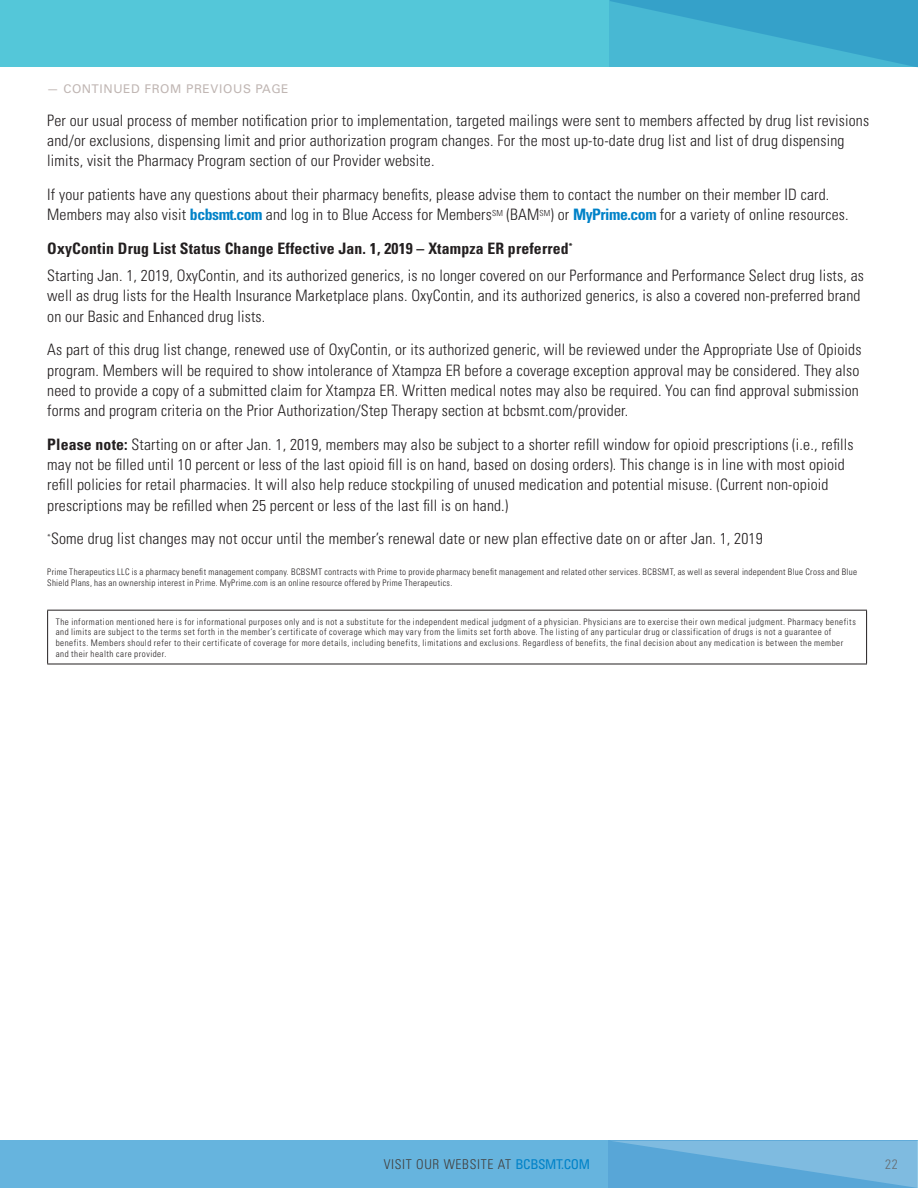
<style>
.page{position:relative;width:918px;height:1188px;background:#fff}
.page>*{position:absolute;margin:0;border:0;box-sizing:border-box;transform-origin:0 0}
.BODY{font:300 condensed 15.75px/20.2px "Univers LT Std";letter-spacing:.01em;color:#231f20}
.BODY-2{font:700 condensed 15.75px "Univers LT Std";letter-spacing:.01em;color:#231f20}
.t1{font:300 condensed 13.5px "Univers LT Std";letter-spacing:.05em;color:#413e3c}
.BODY-3{font:12px "Univers LT Std";letter-spacing:.05em;color:#c0b6b3}
.FOOTNOTES{font:300 condensed 9px/10.8px "Univers LT Std";letter-spacing:.05em;color:#231f20}
.s1{font-weight:700;color:#0082c8}
.s2{font-weight:700}
.s3{font-weight:400;color:#0082c8}
</style>
<div class="page">
<div style="left:0;top:1141px;width:918px;height:47px;background:#66b4de"></div>
<div style="left:0;top:0;width:918px;height:67px;background:#54c7d9"></div>
<svg style="left:610px;top:0;width:308px;height:68px"></svg>
<svg style="left:609px;top:1141px;width:308px;height:47px;fill:#60aad9"></svg>
<hr style="left:47px;top:610px;width:820px;height:1px;background:#231f20">
<hr style="left:47px;top:664px;width:820px;height:1px;background:#231f20">
<hr style="left:47px;top:611px;width:1px;height:53px;background:#231f20">
<hr style="left:866px;top:611px;width:1px;height:53px;background:#231f20">
<p class="BODY-3" style="left:47px;top:81px;width:243px">— CONTINUED FROM PREVIOUS PAGE</p>
<p class="BODY" style="left:47px;top:110px;width:823px">Per our usual process of member notification prior to implementation, targeted mailings were sent to members affected by drug list revisions and/or exclusions, dispensing limit and prior authorization program changes. For the most up-to-date drug list and list of drug dispensing limits, visit the Pharmacy Program section of our Provider website.</p>
<p class="BODY" style="left:47px;top:184px;width:803px">If your patients have any questions about their pharmacy benefits, please advise them to contact the number on their member ID card.<br>Members may also visit <span class="s1">bcbsmt.com</span> and log in to Blue Access for Members<sup>SM</sup> (BAM<sup>SM</sup>) or <span class="s1">MyPrime.com</span> for a variety of online resources.</p>
<p class="BODY-2" style="left:47px;top:239px;width:527px">OxyContin Drug List Status Change Effective Jan. 1, 2019 – Xtampza ER preferred<sup>*</sup></p>
<p class="BODY" style="left:47px;top:265px;width:818px">Starting Jan. 1, 2019, OxyContin, and its authorized generics, is no longer covered on our Performance and Performance Select drug lists, as well as drug lists for the Health Insurance Marketplace plans. OxyContin, and its authorized generics, is also a covered non-preferred brand on our Basic and Enhanced drug lists.</p>
<p class="BODY" style="left:47px;top:340px;width:816px">As part of this drug list change, renewed use of OxyContin, or its authorized generic, will be reviewed under the Appropriate Use of Opioids program. Members will be required to show intolerance of Xtampza ER before a coverage exception approval may be considered. They also need to provide a copy of a submitted claim for Xtampza ER. Written medical notes may also be required. You can find approval submission forms and program criteria on the Prior Authorization/Step Therapy section at bcbsmt.com/provider.</p>
<p class="BODY" style="left:47px;top:434px;width:808px"><span class="s2">Please note:</span> Starting on or after Jan. 1, 2019, members may also be subject to a shorter refill window for opioid prescriptions (i.e., refills may not be filled until 10 percent or less of the last opioid fill is on hand, based on dosing orders). This change is in line with most opioid refill policies for retail pharmacies. It will also help reduce stockpiling of unused medication and potential misuse. (Current non-opioid prescriptions may be refilled when 25 percent or less of the last fill is on hand.)</p>
<p class="BODY" style="left:47px;top:529px;width:717px"><sup>*</sup>Some drug list changes may not occur until the member’s renewal date or new plan effective date on or after Jan. 1, 2019</p>
<p class="FOOTNOTES" style="left:47px;top:567px;width:811px">Prime Therapeutics LLC is a pharmacy benefit management company. BCBSMT contracts with Prime to provide pharmacy benefit management and related other services. BCBSMT, as well as several independent Blue Cross and Blue<br>Shield Plans, has an ownership interest in Prime. MyPrime.com is an online resource offered by Prime Therapeutics.</p>
<p class="FOOTNOTES" style="left:56px;top:616px;width:802px">The information mentioned here is for informational purposes only and is not a substitute for the independent medical judgment of a physician. Physicians are to exercise their own medical judgment. Pharmacy benefits and limits are subject to the terms set forth in the member’s certificate of coverage which may vary from the limits set forth above. The listing of any particular drug or classification of drugs is not a guarantee of benefits. Members should refer to their certificate of coverage for more details, including benefits, limitations and exclusions. Regardless of benefits, the final decision about any medication is between the member and their health care provider.</p>
<p class="t1" style="left:384px;top:1156px;width:208px">VISIT OUR WEBSITE AT <span class="s3">BCBSMT.COM</span></p>
<p class="t1" style="left:885px;top:1156px;width:14px">22</p>
</div>
